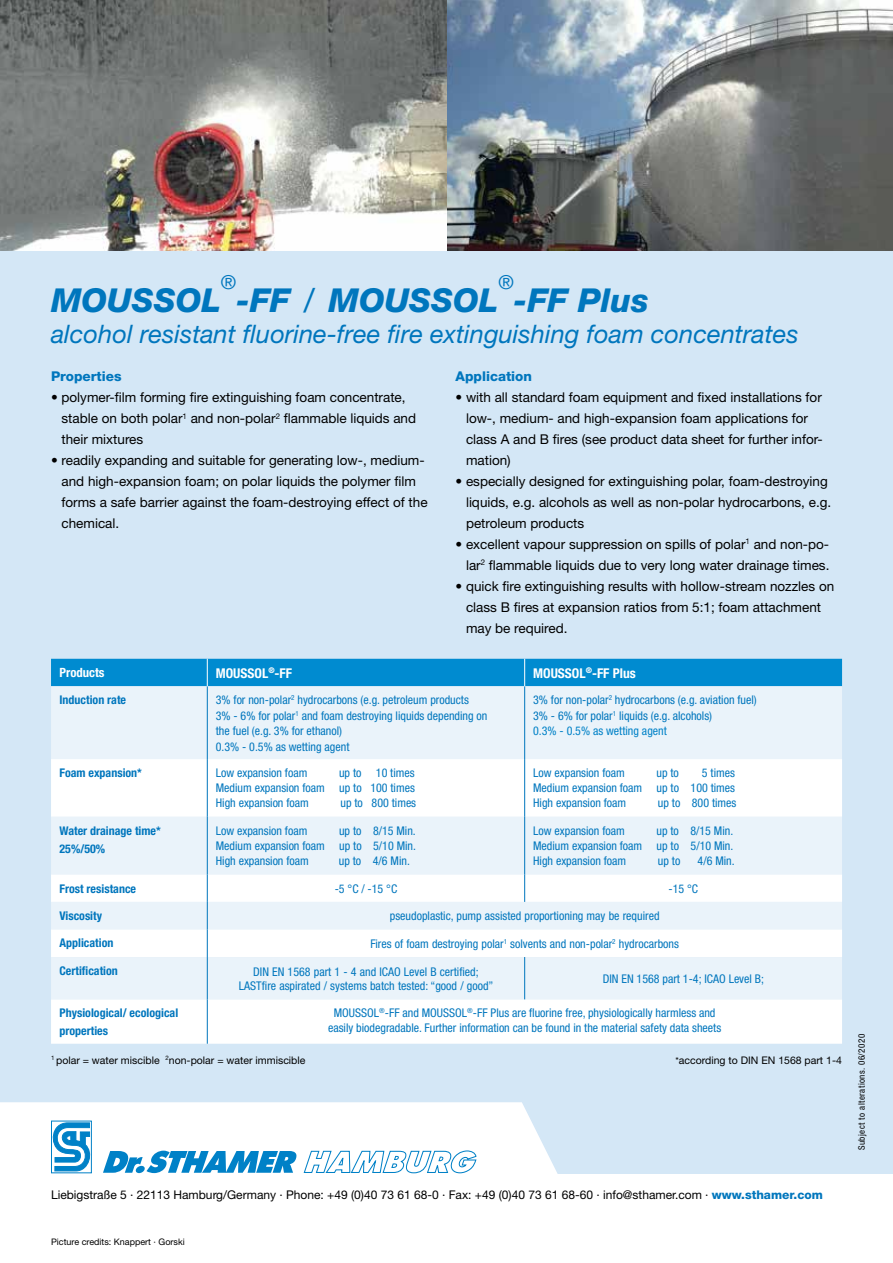
<style>
.page{position:relative;width:893px;height:1263px;background:#fff}
.page>*{position:absolute;margin:0;border:0;box-sizing:border-box;transform-origin:0 0}
.t1{font:italic 800 33px "Helvetica Neue";color:#0076bd}
.t2{font:italic 25.5px "Helvetica Neue";color:#0076bd}
.t3{font:italic 19.2px "Helvetica Neue";color:#0076bd}
.t4{font:13.5px/21px "Helvetica Neue";color:#000}
.t5{font:700 condensed 13.5px "Helvetica Neue";color:#fff}
.t6{font:800 13.5px "Helvetica Neue";color:#0076bd}
.t7{font:700 condensed 12.75px "Helvetica Neue";color:#fff}
.t8{font:condensed 12px/15px "Helvetica Neue";color:#0076bd;text-align:justify}
.t9{font:700 condensed 12px/18px "Helvetica Neue";color:#0076bd}
.t10{font:12px "Helvetica Neue";color:#000}
.t11{font:10.5px "Helvetica Neue";color:#000}
.t12{font:9px "Helvetica Neue";color:#000}
.t13{font:condensed 9px "Helvetica Neue";letter-spacing:.05em;color:#000}
.s1{font-weight:400}
.s2{color:#0081c7}
.s3{font-size:9.75px}
.s4{font-weight:800;color:#0076bd}
</style>
<div class="page">
<div style="left:0;top:250px;width:893px;height:923px;background:#d4e7f6"></div>
<svg style="left:0;top:1102px;width:558px;height:72px;background:#deeef7"></svg>
<img style="left:0;top:0;width:893px;height:250px">
<div style="left:51px;top:686px;width:791px;height:73px;background:#eaf3fa"></div>
<svg style="left:51px;top:759px;width:791px;height:285px;background:#f5f9fc"></svg>
<hr style="left:207px;top:686px;width:1px;height:73px;background:#0076bd">
<hr style="left:207px;top:759px;width:1px;height:58px;background:#0076bd">
<hr style="left:207px;top:817px;width:1px;height:57px;background:#0076bd">
<svg style="left:207px;top:874px;width:1px;height:83px"></svg>
<hr style="left:207px;top:957px;width:1px;height:42px;background:#0076bd">
<hr style="left:207px;top:999px;width:1px;height:45px;background:#0076bd">
<hr style="left:524px;top:686px;width:1px;height:73px;background:#0076bd">
<hr style="left:524px;top:759px;width:1px;height:58px;background:#0076bd">
<hr style="left:524px;top:817px;width:1px;height:57px;background:#0076bd">
<svg style="left:524px;top:874px;width:1px;height:28px"></svg>
<hr style="left:524px;top:957px;width:1px;height:42px;background:#0076bd">
<div style="left:51px;top:659px;width:791px;height:27px;background:#008bd0"></div>
<h3 class="t3" style="left:221px;top:271px;width:17px">®</h3>
<h3 class="t3" style="left:498px;top:271px;width:17px">®</h3>
<h1 class="t1" style="left:236px;top:281px;width:264px">-FF <span class="s1">/</span> MOUSSOL</h1>
<h1 class="t1" style="left:51px;top:281px;width:171px">MOUSSOL</h1>
<h1 class="t1" style="left:514px;top:281px;width:137px">-FF Plus</h1>
<h2 class="t2" style="left:51px;top:318px;width:749px">alcohol resistant fluorine-free fire extinguishing foam concentrates</h2>
<p class="t6" style="left:51px;top:368px;width:72px">Properties</p>
<p class="t4" style="left:62px;top:387px;width:356px;text-indent:-11px">• polymer-film forming fire extinguishing foam concentrate, stable on both polar<sup>1</sup> and non-polar<sup>2</sup> flammable liquids and their mixtures</p>
<p class="t4" style="left:62px;top:450px;width:368px;text-indent:-11px">• readily expanding and suitable for generating low-, medium&shy;and high-expansion foam; on polar liquids the polymer film forms a safe barrier against the foam-destroying effect of the chemical.</p>
<p class="t6" style="left:455px;top:368px;width:78px">Application</p>
<p class="t4" style="left:466px;top:386px;width:358px;text-indent:-11px">• with all standard foam equipment and fixed installations for low-, medium- and high-expansion foam applications for class A and B fires (see product data sheet for further infor&shy;mation)</p>
<p class="t4" style="left:466px;top:470px;width:367px;text-indent:-11px">• especially designed for extinguishing polar, foam-destroying liquids, e.g. alcohols as well as non-polar hydrocarbons, e.g. petroleum products</p>
<p class="t4" style="left:455px;top:534px;width:375px;text-align:right">• excellent vapour suppression on spills of polar<sup>1</sup> and non-po&shy;lar<sup>2</sup> flammable liquids due to very long water drainage times.</p>
<p class="t4" style="left:466px;top:575px;width:370px;text-indent:-11px">• quick fire extinguishing results with hollow-stream nozzles on class B fires at expansion ratios from 5:1; foam attachment may be required.</p>
<p class="t7" style="left:60px;top:665px;width:47px">Products</p>
<p class="t5" style="left:216px;top:665px;width:78px">MOUSSOL<sup>®</sup>-FF</p>
<p class="t5" style="left:533px;top:665px;width:104px">MOUSSOL<sup>®</sup>-FF Plus</p>
<p class="t9" style="left:60px;top:691px;width:68px">Induction rate</p>
<p class="t8" style="left:216px;top:692px;width:273px;line-height:15.5px;text-align:left">3% for non-polar<sup>2</sup> hydrocarbons (e.g. petroleum products<br>3% - 6% for polar<sup>1</sup> and foam destroying liquids depending on the fuel (e.g. 3% for ethanol)<br>0.3% - 0.5% as wetting agent</p>
<p class="t8" style="left:533px;top:692px;width:225px;line-height:15.5px;text-align:left">3% for non-polar<sup>2</sup> hydrocarbons (e.g. aviation fuel)<br>3% - 6% for polar<sup>1</sup> liquids (e.g. alcohols)<br><span class="s2">0.3% - 0.5% as wetting agent</span></p>
<p class="t9" style="left:60px;top:763px;width:84px">Foam expansion*</p>
<p class="t8" style="left:216px;top:765px;width:93px">Low expansion foam</p>
<p class="t8" style="left:533px;top:765px;width:93px">Low expansion foam</p>
<p class="t8" style="left:656px;top:765px;width:24px">up to</p>
<p class="t8" style="left:216px;top:765px;width:201px;text-indent:123px">up to 10 times Medium expansion foam up to 100 times High expansion foam</p>
<p class="t8" style="left:533px;top:765px;width:203px;text-indent:169px">5 times Medium expansion foam up to 100 times High expansion foam</p>
<p class="t8" style="left:341px;top:795px;width:77px">up to 800 times</p>
<p class="t8" style="left:658px;top:795px;width:80px">up to 800 times</p>
<p class="t9" style="left:60px;top:821px;width:103px">Water drainage time*<br>25%/50%</p>
<p class="t8" style="left:216px;top:823px;width:93px">Low expansion foam</p>
<p class="t8" style="left:216px;top:823px;width:202px;text-indent:123px">up to 8/15 Min.<br>Medium expansion foam up to 5/10 Min.<br>High expansion foam</p>
<p class="t8" style="left:339px;top:853px;width:73px">up to 4/6 Min.</p>
<p class="t8" style="left:533px;top:823px;width:202px;text-indent:123px">up to 8/15 Min.<br>Medium expansion foam up to 5/10 Min.<br>High expansion foam</p>
<p class="t8" style="left:533px;top:823px;width:93px">Low expansion foam</p>
<p class="t8" style="left:658px;top:853px;width:24px">up to</p>
<p class="t8" style="left:698px;top:853px;width:39px">4/6 Min.</p>
<p class="t9" style="left:60px;top:879px;width:78px">Frost resistance</p>
<p class="t8" style="left:335px;top:881px;width:64px">-5 °C / -15 °C</p>
<p class="t8" style="left:668px;top:881px;width:31px">-15 °C</p>
<p class="t9" style="left:60px;top:906px;width:44px">Viscosity</p>
<p class="t8" style="left:390px;top:908px;width:271px">pseudoplastic, pump assisted proportioning may be required</p>
<p class="t9" style="left:60px;top:934px;width:55px">Application</p>
<p class="t8" style="left:370px;top:936px;width:310px">Fires of foam destroying polar<sup>1</sup> solvents and non-polar<sup>2</sup> hydrocarbons</p>
<p class="t9" style="left:60px;top:961px;width:60px">Certification</p>
<p class="t8" style="left:239px;top:964px;width:256px;line-height:14.4px;text-align:center">DIN EN 1568 part 1 - 4 and ICAO Level B certified;<br>LASTfire aspirated / systems batch tested: “good / good”</p>
<p class="t8" style="left:603px;top:971px;width:163px">DIN EN 1568 part 1-4; ICAO Level B;</p>
<p class="t9" style="left:60px;top:1004px;width:120px">Physiological/ ecological properties</p>
<p class="t8" style="left:328px;top:1005px;width:395px;text-align:center">MOUSSOL<sup>®</sup>-FF and MOUSSOL<sup>®</sup>-FF Plus are fluorine free, physiologically harmless and easily biodegradable. Further information can be found in the material safety data sheets</p>
<p class="t11" style="left:675px;top:1053px;width:168px"><span class="s3">*</span>according to DIN EN 1568 part 1-4</p>
<p class="t11" style="left:51px;top:1053px;width:256px"><sup>1</sup> polar = water miscible <sup>2</sup>non-polar = water immiscible</p>
<p class="t10" style="left:51px;top:1188px;width:773px">Liebigstraße 5 · 22113 Hamburg/Germany · Phone: +49 (0)40 73 61 68-0 · Fax: +49 (0)40 73 61 68-60 · info@sthamer.com · <span class="s4">www.sthamer.com</span></p>
<p class="t12" style="left:51px;top:1237px;width:135px">Picture credits: Knappert · Gorski</p>
<p class="t13" style="left:856px;top:1150px;width:118px;rotate:-90deg">Subject to alterations. 06/2020</p>
</div>
